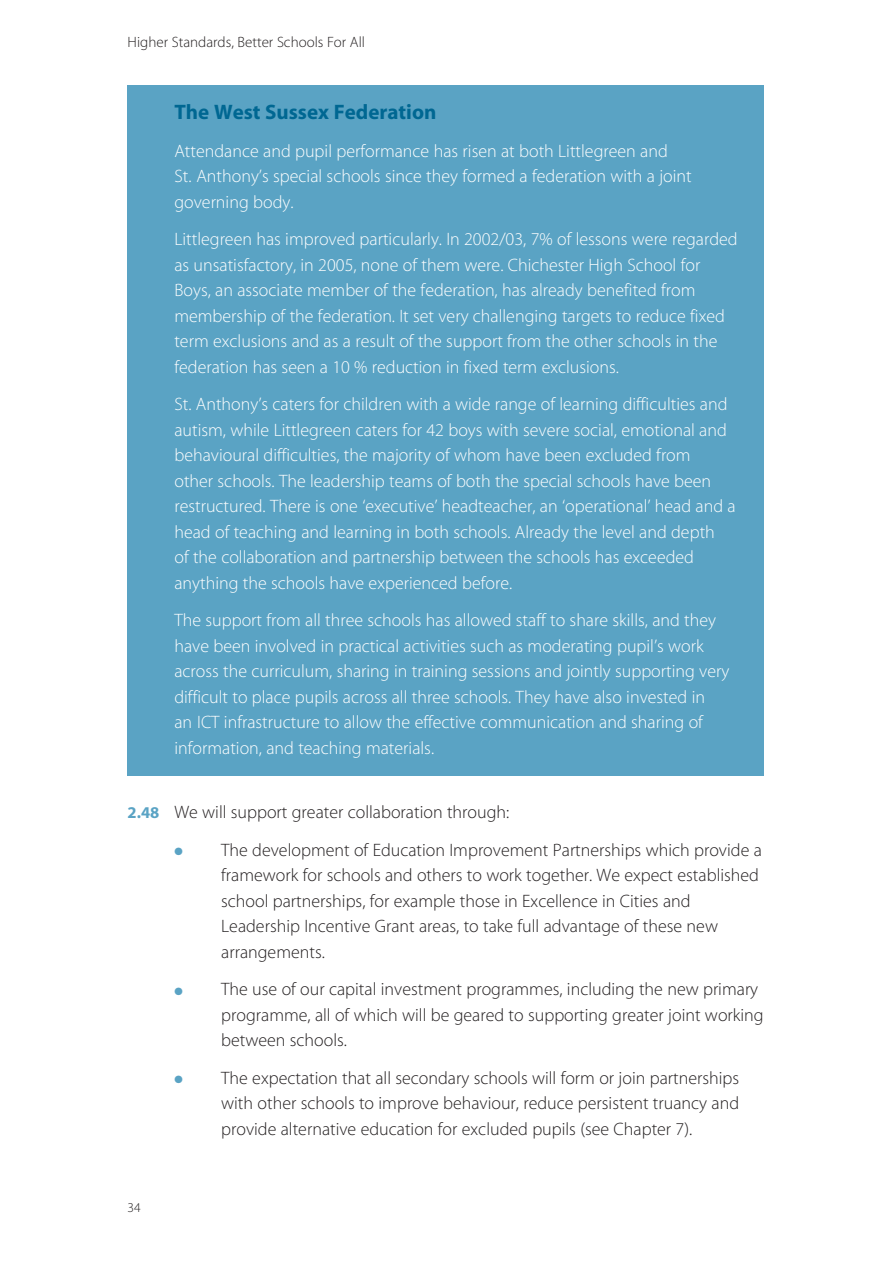
<style>
.page{position:relative;width:893px;height:1263px;background:#fff}
.page>*{position:absolute;margin:0;border:0;box-sizing:border-box;transform-origin:0 0}
.t1{font:21px "Myriad MM Bold";color:#006792}
.t2{font:18px/25.5px "Myriad MM Light";color:#fff}
.t3{font:18px/25.5px "Myriad MM Light";color:#231f20}
.t4{font:15px "Myriad MM Light";color:#231f20}
.t5{font:13.5px "Myriad MM Light";color:#231f20}
.s1{font-family:"Myriad MM Bold";font-size:16.5px;color:#5aa3c4}
.s2{color:#5aa3c4}
</style>
<div class="page">
<div style="left:128px;top:85px;width:636px;height:690px;background:#5aa3c4"></div>
<p class="t4" style="left:128px;top:36px;width:239px">Higher Standards, Better Schools For All</p>
<p class="t1" style="left:174px;top:104px;width:263px">The West Sussex Federation</p>
<p class="t2" style="left:174px;top:139px;width:519px">Attendance and pupil performance has risen at both Littlegreen and<br>St. Anthony’s special schools since they formed a federation with a joint governing body.</p>
<p class="t2" style="left:174px;top:228px;width:564px">Littlegreen has improved particularly. In 2002/03, 7% of lessons were regarded as unsatisfactory, in 2005, none of them were. Chichester High School for Boys, an associate member of the federation, has already benefited from membership of the federation. It set very challenging targets to reduce fixed term exclusions and as a result of the support from the other schools in the federation has seen a 10 % reduction in fixed term exclusions.</p>
<p class="t2" style="left:174px;top:393px;width:563px">St. Anthony’s caters for children with a wide range of learning difficulties and autism, while Littlegreen caters for 42 boys with severe social, emotional and behavioural difficulties, the majority of whom have been excluded from<br>other schools. The leadership teams of both the special schools have been restructured. There is one ‘executive’ headteacher, an ‘operational’ head and a head of teaching and learning in both schools. Already the level and depth<br>of the collaboration and partnership between the schools has exceeded anything the schools have experienced before.</p>
<p class="t2" style="left:174px;top:609px;width:556px">The support from all three schools has allowed staff to share skills, and they have been involved in practical activities such as moderating pupil’s work across the curriculum, sharing in training sessions and jointly supporting very difficult to place pupils across all three schools. They have also invested in<br>an ICT infrastructure to allow the effective communication and sharing of information, and teaching materials.</p>
<p class="t3" style="left:128px;top:801px;width:383px"><span class="s1">2.48</span> We will support greater collaboration through:</p>
<p class="t3" style="left:221px;top:839px;width:542px;text-indent:-47px"><span class="s2">●</span> The development of Education Improvement Partnerships which provide a framework for schools and others to work together. We expect established school partnerships, for example those in Excellence in Cities and Leadership Incentive Grant areas, to take full advantage of these new arrangements.</p>
<p class="t3" style="left:221px;top:978px;width:544px;text-indent:-47px"><span class="s2">●</span> The use of our capital investment programmes, including the new primary programme, all of which will be geared to supporting greater joint working between schools.</p>
<p class="t3" style="left:221px;top:1067px;width:519px;text-align:justify;text-indent:-47px"><span class="s2">●</span> The expectation that all secondary schools will form or join partnerships with other schools to improve behaviour, reduce persistent truancy and provide alternative education for excluded pupils (see Chapter 7).</p>
<p class="t5" style="left:128px;top:1202px;width:15px">34</p>
</div>
